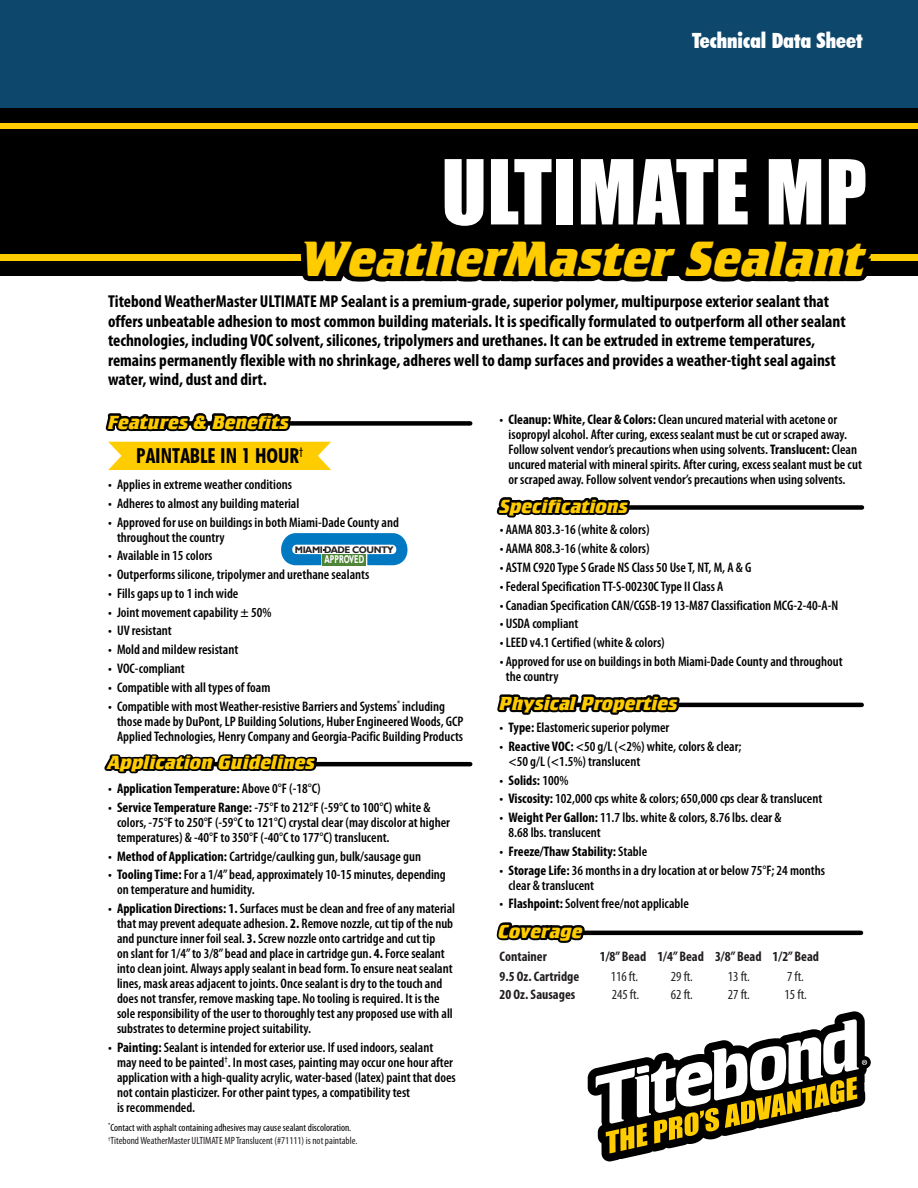
<style>
.page{position:relative;width:918px;height:1188px;background:#fff}
.page>*{position:absolute;margin:0;border:0;box-sizing:border-box;transform-origin:0 0}
.t1{font:82.65px "Impact";letter-spacing:.01em;color:#fff}
.t2{font:italic 700 46.8px "AT Crillee";color:#fc0}
.t3{font:900 condensed 21px "Futura BT";color:#fff}
.t4{font:700 20.55px "Futuri Condensed SW";color:#000}
.t5{font:italic 700 18px "AT Crillee";color:#fc0}
.t6{font:italic 700 17.85px "AT Crillee";color:#fc0}
.t7{font:700 condensed 17.25px/19.5px "Myriad Pro";color:#000}
.t8{font:600 condensed 13.8px/15px "Myriad Pro";color:#000}
.t9{font:700 condensed 13.8px "Myriad Pro";color:#000}
.t10{font:700 condensed 13.8px "Myriad Pro";color:#231f20}
.t11{font:condensed 13.8px "Myriad Pro";color:#231f20}
.t12{font:700 11.25px "Gill Sans";color:#fff;scale:.61 1}
.t13{font:condensed 10.5px "Myriad Pro";color:#000}
.t14{font:condensed 10.5px "Myriad Pro";color:#231f20}
.t15{font:700 9.6px "Gill Sans";letter-spacing:-.05em;color:#231f20}
.s1{font-weight:600}
.s2{font-weight:700}
</style>
<div class="page">
<div style="left:0;top:0;width:918px;height:216px;background:#0d476b"></div>
<svg style="left:0;top:122px;width:918px;height:139px;fill:#fc0"></svg>
<div style="left:0;top:130px;width:918px;height:124px;background:#000"></div>
<div style="left:0;top:108px;width:918px;height:14px;background:#000"></div>
<div style="left:0;top:261px;width:918px;height:14px;background:#000"></div>
<svg style="left:496px;top:922px;width:375px;height:240px"></svg>
<hr style="left:502px;top:703px;width:360px;height:4px;background:#000">
<svg style="left:497px;top:694px;width:186px;height:21px"></svg>
<hr style="left:111px;top:762px;width:359px;height:4px;background:#000">
<svg style="left:104px;top:565px;width:217px;height:209px"></svg>
<div style="left:503px;top:505px;width:359px;height:5px;background:#000"></div>
<svg style="left:496px;top:497px;width:137px;height:21px"></svg>
<svg style="left:105px;top:413px;width:226px;height:57px"></svg>
<div style="left:111px;top:421px;width:359px;height:5px;background:#000"></div>
<svg style="left:281px;top:533px;width:127px;height:32px"></svg>
<svg style="left:289px;top:254px;width:594px;height:28px"></svg>
<div style="left:662px;top:250px;width:29px;height:17px;background:#000"></div>
<p class="t3" style="left:692px;top:27px;width:172px">Technical Data Sheet</p>
<p class="t1" style="left:441px;top:128px;width:427px">ULTIMATE MP</p>
<p class="t2" style="left:302px;top:228px;width:564px">WeatherMaster Sealant</p>
<p class="t7" style="left:108px;top:291px;width:739px">Titebond WeatherMaster ULTIMATE MP Sealant is a premium-grade, superior polymer, multipurpose exterior sealant that offers unbeatable adhesion to most common building materials. It is specifically formulated to outperform all other sealant technologies, including VOC solvent, silicones, tripolymers and urethanes. It can be extruded in extreme temperatures, remains permanently flexible with no shrinkage, adheres well to damp surfaces and provides a weather-tight seal against water, wind, dust and dirt.</p>
<p class="t5" style="left:108px;top:410px;width:182px">Features &amp; Benefits</p>
<p class="t4" style="left:136px;top:442px;width:168px">PAINTABLE IN 1 HOUR<sup>†</sup></p>
<p class="t8" style="left:108px;top:477px;width:186px">• Applies in extreme weather conditions</p>
<p class="t8" style="left:108px;top:496px;width:193px">• Adheres to almost any building material</p>
<p class="t8" style="left:117px;top:515px;width:284px;text-indent:-9px">• Approved for use on buildings in both Miami-Dade County and throughout the country</p>
<p class="t8" style="left:108px;top:549px;width:106px">• Available in 15 colors</p>
<p class="t8" style="left:108px;top:567px;width:263px">• Outperforms silicone, tripolymer and urethane sealants</p>
<p class="t8" style="left:108px;top:586px;width:132px">• Fills gaps up to 1 inch wide</p>
<p class="t8" style="left:108px;top:605px;width:165px">• Joint movement capability ± 50%</p>
<p class="t8" style="left:108px;top:624px;width:65px">• UV resistant</p>
<p class="t8" style="left:108px;top:642px;width:132px">• Mold and mildew resistant</p>
<p class="t8" style="left:108px;top:661px;width:78px">• VOC-compliant</p>
<p class="t8" style="left:108px;top:680px;width:164px">• Compatible with all types of foam</p>
<p class="t8" style="left:117px;top:699px;width:348px;text-indent:-9px">• Compatible with most Weather-resistive Barriers and Systems<sup>*</sup> including those made by DuPont, LP Building Solutions, Huber Engineered Woods, GCP<br>Applied Technologies, Henry Company and Georgia-Pacific Building Products</p>
<p class="t15" style="left:295px;top:544px;width:100px">MIAMI DADE COUNTY</p>
<p class="t12" style="left:325px;top:553px;width:67px">APPROVED</p>
<p class="t5" style="left:108px;top:751px;width:208px">Application Guidelines</p>
<p class="t9" style="left:108px;top:780px;width:214px"><span class="s1">•</span> Application Temperature: <span class="s1">Above 0°F (-18°C)</span></p>
<p class="t8" style="left:117px;top:800px;width:335px;text-indent:-9px">• <span class="s2">Service Temperature Range:</span> -75°F to 212°F (-59°C to 100°C) white &amp; colors, -75°F to 250°F (-59°C to 121°C) crystal clear (may discolor at higher temperatures) &amp; -40°F to 350°F (-40°C to 177°C) translucent.</p>
<p class="t8" style="left:108px;top:849px;width:315px">• <span class="s2">Method of Application:</span> Cartridge/caulking gun, bulk/sausage gun</p>
<p class="t8" style="left:117px;top:868px;width:330px;text-indent:-9px">• <span class="s2">Tooling Time:</span> For a 1/4” bead, approximately 10-15 minutes, depending on temperature and humidity.</p>
<p class="t8" style="left:117px;top:901px;width:340px;text-indent:-9px">• <span class="s2">Application Directions: 1.</span> Surfaces must be clean and free of any material that may prevent adequate adhesion. <span class="s2">2.</span> Remove nozzle, cut tip of the nub and puncture inner foil seal. <span class="s2">3.</span> Screw nozzle onto cartridge and cut tip<br>on slant for 1/4” to 3/8” bead and place in cartridge gun. <span class="s2">4.</span> Force sealant into clean joint. Always apply sealant in bead form. To ensure neat sealant lines, mask areas adjacent to joints. Once sealant is dry to the touch and does not transfer, remove masking tape. No tooling is required. It is the sole responsibility of the user to thoroughly test any proposed use with all substrates to determine project suitability.</p>
<p class="t8" style="left:117px;top:1040px;width:340px;text-indent:-9px">• <span class="s2">Painting:</span> Sealant is intended for exterior use. If used indoors, sealant may need to be painted<sup>†</sup>. In most cases, painting may occur one hour after application with a high-quality acrylic, water-based (latex) paint that does not contain plasticizer. For other paint types, a compatibility test<br>is recommended.</p>
<p class="t13" style="left:108px;top:1121px;width:245px"><sup>*</sup>Contact with asphalt containing adhesives may cause sealant discoloration.</p>
<p class="t14" style="left:108px;top:1134px;width:251px"><sup>†</sup>Titebond WeatherMaster ULTIMATE MP Translucent (#71111) is not paintable.</p>
<p class="t8" style="left:509px;top:412px;width:355px;text-indent:-9px">• <span class="s2">Cleanup: White, Clear &amp; Colors:</span> Clean uncured material with acetone or isopropyl alcohol. After curing, excess sealant must be cut or scraped away.<br>Follow solvent vendor’s precautions when using solvents. <span class="s2">Translucent:</span> Clean uncured material with mineral spirits. After curing, excess sealant must be cut or scraped away. Follow solvent vendor’s precautions when using solvents.</p>
<p class="t5" style="left:500px;top:494px;width:130px">Specifications</p>
<p class="t8" style="left:500px;top:523px;width:151px">• AAMA 803.3-16 (white &amp; colors)</p>
<p class="t8" style="left:500px;top:541px;width:151px">• AAMA 808.3-16 (white &amp; colors)</p>
<p class="t8" style="left:500px;top:560px;width:253px">• ASTM C920 Type S Grade NS Class 50 Use T, NT, M, A &amp; G</p>
<p class="t8" style="left:500px;top:579px;width:225px">• Federal Specification TT-S-00230C Type II Class A</p>
<p class="t8" style="left:500px;top:598px;width:340px">• Canadian Specification CAN/CGSB-19 13-M87 Classification MCG-2-40-A-N</p>
<p class="t8" style="left:500px;top:616px;width:80px">• USDA compliant</p>
<p class="t8" style="left:500px;top:635px;width:167px">• LEED v4.1 Certified (white &amp; colors)</p>
<p class="t8" style="left:506px;top:654px;width:339px;text-indent:-6px">• Approved for use on buildings in both Miami-Dade County and throughout the country</p>
<p class="t6" style="left:500px;top:692px;width:179px">Physical Properties</p>
<p class="t8" style="left:500px;top:720px;width:171px">• <span class="s2">Type:</span> Elastomeric superior polymer</p>
<p class="t8" style="left:508px;top:739px;width:235px;text-indent:-9px">• <span class="s2">Reactive VOC:</span> &lt;50 g/L (&lt;2%) white, colors &amp; clear; &lt;50 g/L (&lt;1.5%) translucent</p>
<p class="t9" style="left:500px;top:771px;width:70px"><span class="s1">•</span> Solids: <span class="s1">100%</span></p>
<p class="t8" style="left:500px;top:792px;width:324px">• <span class="s2">Viscosity:</span> 102,000 cps white &amp; colors; 650,000 cps clear &amp; translucent</p>
<p class="t8" style="left:508px;top:810px;width:275px;text-indent:-9px">• <span class="s2">Weight Per Gallon:</span> 11.7 lbs. white &amp; colors, 8.76 lbs. clear &amp;<br>8.68 lbs. translucent</p>
<p class="t9" style="left:500px;top:843px;width:149px"><span class="s1">•</span> Freeze/Thaw Stability: <span class="s1">Stable</span></p>
<p class="t8" style="left:508px;top:863px;width:318px;text-indent:-9px">• <span class="s2">Storage Life:</span> 36 months in a dry location at or below 75°F; 24 months clear &amp; translucent</p>
<p class="t8" style="left:500px;top:897px;width:191px">• <span class="s2">Flashpoint:</span> Solvent free/not applicable</p>
<p class="t6" style="left:498px;top:919px;width:85px">Coverage</p>
<p class="t10" style="left:500px;top:948px;width:49px">Container</p>
<p class="t10" style="left:600px;top:948px;width:221px">1/8” Bead 1/4” Bead 3/8” Bead 1/2” Bead</p>
<p class="t10" style="left:500px;top:968px;width:81px">9.5 Oz. Cartridge</p>
<p class="t11" style="left:611px;top:968px;width:29px">116 ft.</p>
<p class="t11" style="left:671px;top:968px;width:24px">29 ft.</p>
<p class="t11" style="left:728px;top:968px;width:24px">13 ft.</p>
<p class="t11" style="left:787px;top:968px;width:18px">7 ft.</p>
<p class="t10" style="left:500px;top:986px;width:77px">20 Oz. Sausages</p>
<p class="t11" style="left:612px;top:986px;width:29px">245 ft.</p>
<p class="t11" style="left:671px;top:986px;width:24px">62 ft.</p>
<p class="t11" style="left:728px;top:986px;width:24px">27 ft.</p>
<p class="t11" style="left:785px;top:986px;width:24px">15 ft.</p>
</div>
